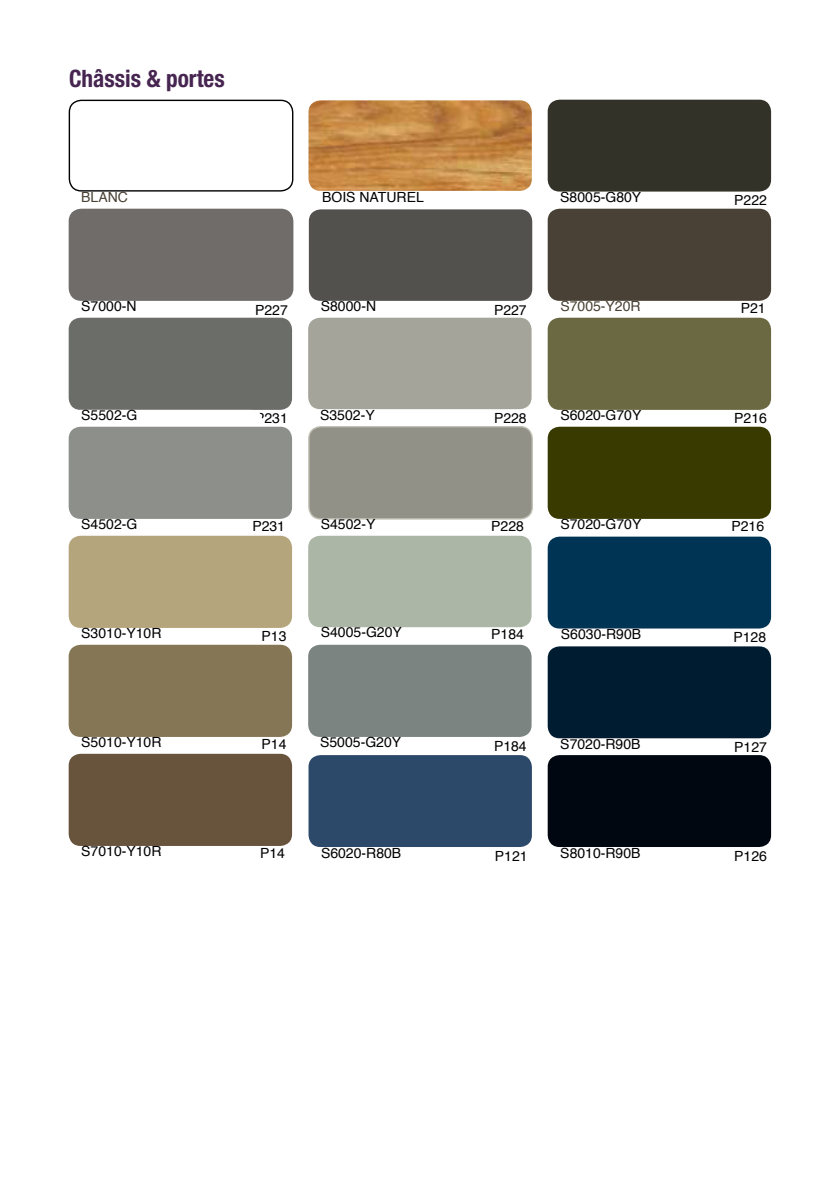
<style>
.page{position:relative;width:840px;height:1191px;background:#fff}
.page>*{position:absolute;margin:0;border:0;box-sizing:border-box;transform-origin:0 0}
.t1{font:700 condensed 24px "Helvetica Neue";color:#472551}
.t2{font:14px "Helvetica";color:#000}
.t3{font:14px "Helvetica";color:#494135}
</style>
<div class="page">
<svg style="left:68px;top:132px;width:704px;height:476px"></svg>
<div style="left:547px;top:318px;width:223px;height:92px;background:#6b6942;border-radius:12px"></div>
<div style="left:547px;top:427px;width:223px;height:92px;background:#393a00;border-radius:12px"></div>
<div style="left:69px;top:318px;width:223px;height:92px;background:#6b6d69;border-radius:12px"></div>
<svg style="left:69px;top:410px;width:193px;height:17px"></svg>
<div style="left:69px;top:427px;width:223px;height:92px;background:#8d8f8a;border-radius:12px"></div>
<div style="left:69px;top:754px;width:223px;height:92px;background:#68543d;border-radius:12px"></div>
<div style="left:69px;top:645px;width:223px;height:92px;background:#857655;border-radius:12px"></div>
<div style="left:69px;top:536px;width:223px;height:92px;background:#b4a57d;border-radius:12px"></div>
<div style="left:308px;top:318px;width:223px;height:91px;background:#a5a49a;border-radius:12px"></div>
<div style="left:309px;top:427px;width:223px;height:92px;background:#929187;border-radius:12px"></div>
<div style="left:308px;top:426px;width:224px;height:93px;border:1px solid #c0bfb4;border-radius:12px"></div>
<div style="left:308px;top:536px;width:223px;height:91px;background:#acb6a7;border-radius:12px"></div>
<div style="left:308px;top:645px;width:223px;height:92px;background:#7b8481;border-radius:12px"></div>
<div style="left:69px;top:209px;width:223px;height:91px;background:#6f6c69;border-radius:12px"></div>
<div style="left:69px;top:209px;width:224px;height:92px;border:1px solid #6f6c69;border-radius:12px"></div>
<div style="left:547px;top:209px;width:223px;height:92px;background:#494135;border-radius:12px"></div>
<div style="left:309px;top:209px;width:223px;height:92px;background:#52514e;border-radius:12px"></div>
<div style="left:547px;top:100px;width:223px;height:92px;background:#323228;border-radius:12px"></div>
<img style="left:308px;top:100px;width:223px;height:91px">
<div style="left:547px;top:536px;width:223px;height:92px;background:#003455;border-radius:12px"></div>
<div style="left:308px;top:755px;width:223px;height:92px;background:#2d496a;border-radius:12px"></div>
<div style="left:547px;top:646px;width:223px;height:92px;background:#001c31;border-radius:12px"></div>
<div style="left:547px;top:755px;width:223px;height:92px;background:#000710;border-radius:12px"></div>
<div style="left:69px;top:100px;width:224px;height:92px;border:1px solid #000;border-radius:12px"></div>
<h1 class="t1" style="left:69px;top:64px;width:157px">Châssis &amp; portes</h1>
<p class="t3" style="left:81px;top:187px;width:48px">BLANC</p>
<p class="t2" style="left:322px;top:186px;width:103px">BOIS NATUREL</p>
<p class="t2" style="left:560px;top:186px;width:82px">S8005-G80Y</p>
<p class="t2" style="left:733px;top:189px;width:34px">P222</p>
<p class="t2" style="left:81px;top:296px;width:57px">S7000-N</p>
<p class="t2" style="left:255px;top:299px;width:34px">P227</p>
<p class="t2" style="left:320px;top:296px;width:57px">S8000-N</p>
<p class="t2" style="left:493px;top:299px;width:34px">P227</p>
<p class="t3" style="left:560px;top:296px;width:82px">S7005-Y20R</p>
<p class="t2" style="left:740px;top:297px;width:26px">P21</p>
<p class="t2" style="left:81px;top:405px;width:58px">S5502-G</p>
<p class="t2" style="left:320px;top:404px;width:56px">S3502-Y</p>
<p class="t2" style="left:493px;top:407px;width:34px">P228</p>
<p class="t2" style="left:255px;top:407px;width:34px">P231</p>
<p class="t2" style="left:560px;top:405px;width:82px">S6020-G70Y</p>
<p class="t2" style="left:733px;top:407px;width:34px">P216</p>
<p class="t2" style="left:81px;top:513px;width:58px">S4502-G</p>
<p class="t2" style="left:252px;top:515px;width:34px">P231</p>
<p class="t2" style="left:320px;top:513px;width:56px">S4502-Y</p>
<p class="t2" style="left:491px;top:515px;width:34px">P228</p>
<p class="t2" style="left:560px;top:513px;width:82px">S7020-G70Y</p>
<p class="t2" style="left:731px;top:515px;width:34px">P216</p>
<p class="t2" style="left:81px;top:622px;width:82px">S3010-Y10R</p>
<p class="t2" style="left:261px;top:625px;width:26px">P13</p>
<p class="t2" style="left:320px;top:621px;width:82px">S4005-G20Y</p>
<p class="t2" style="left:491px;top:623px;width:34px">P184</p>
<p class="t2" style="left:560px;top:623px;width:82px">S6030-R90B</p>
<p class="t2" style="left:733px;top:626px;width:34px">P128</p>
<p class="t2" style="left:81px;top:731px;width:82px">S5010-Y10R</p>
<p class="t2" style="left:261px;top:734px;width:26px">P14</p>
<p class="t2" style="left:320px;top:731px;width:82px">S5005-G20Y</p>
<p class="t2" style="left:493px;top:735px;width:34px">P184</p>
<p class="t2" style="left:560px;top:733px;width:82px">S7020-R90B</p>
<p class="t2" style="left:733px;top:736px;width:34px">P127</p>
<p class="t2" style="left:81px;top:840px;width:82px">S7010-Y10R</p>
<p class="t2" style="left:260px;top:842px;width:26px">P14</p>
<p class="t2" style="left:321px;top:842px;width:82px">S6020-R80B</p>
<p class="t2" style="left:494px;top:845px;width:34px">P121</p>
<p class="t2" style="left:560px;top:841px;width:82px">S8010-R90B</p>
<p class="t2" style="left:733px;top:845px;width:34px">P126</p>
</div>
